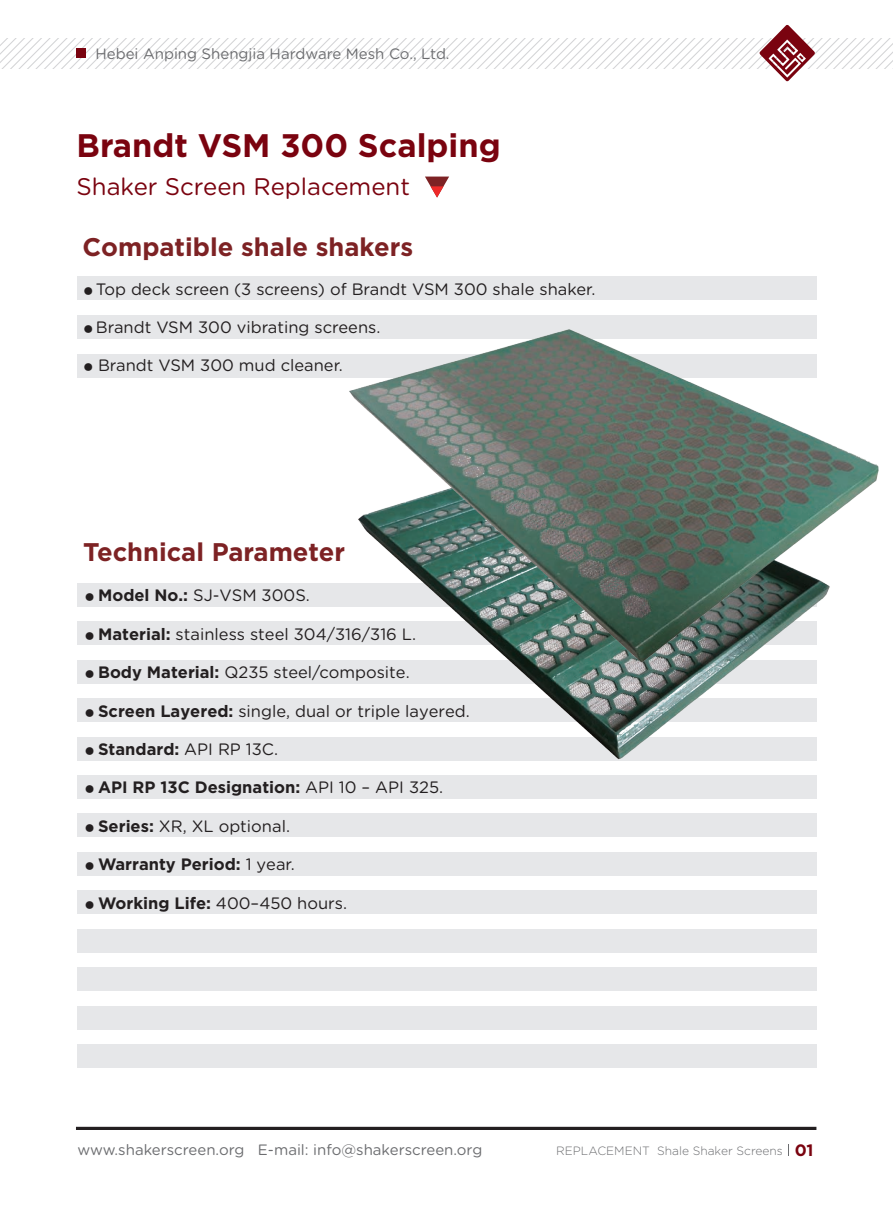
<style>
.page{position:relative;width:893px;height:1212px;background:#fff}
.page>*{position:absolute;margin:0;border:0;box-sizing:border-box;transform-origin:0 0}
.t1{font:700 32.55px "Gotham";color:#7a030f}
.t2{font:700 25.5px "Gotham";color:#7d2224}
.t3{font:24px "Gotham Rounded";color:#7a030f}
.t4{font:16.5px "Gotham Rounded";color:#231f20}
.t5{font:700 16.5px "Gotham";color:#231f20}
.t6{font:15px "Gotham Rounded";color:#6c6d70}
.t7{font:300 12px "Gotham Rounded";color:#6c6d70}
.s1{font-family:"Adobe Song Std";font-weight:300;font-size:10.5px}
.s2{font-family:"Gotham";font-weight:700}
.s3{font-family:"Gotham Rounded";font-weight:400}
.s4{font-family:"Gotham";font-weight:700;font-size:16.5px;color:#7a030f}
</style>
<div class="page">
<hr style="left:76px;top:1127px;width:740px;height:3px;background:#231f20">
<svg style="left:0;top:25px;width:893px;height:57px"></svg>
<svg style="left:788px;top:1144px;width:1px;height:12px"></svg>
<div style="left:77px;top:276px;width:739px;height:23px;background:#e6e7e9"></div>
<div style="left:77px;top:315px;width:739px;height:23px;background:#e6e7e9"></div>
<div style="left:77px;top:354px;width:739px;height:23px;background:#e6e7e9"></div>
<div style="left:77px;top:583px;width:739px;height:24px;background:#e6e7e9"></div>
<div style="left:77px;top:621px;width:739px;height:24px;background:#e6e7e9"></div>
<div style="left:77px;top:660px;width:739px;height:24px;background:#e6e7e9"></div>
<div style="left:77px;top:698px;width:739px;height:24px;background:#e6e7e9"></div>
<div style="left:77px;top:737px;width:739px;height:23px;background:#e6e7e9"></div>
<div style="left:77px;top:775px;width:739px;height:24px;background:#e6e7e9"></div>
<div style="left:77px;top:813px;width:739px;height:24px;background:#e6e7e9"></div>
<div style="left:77px;top:852px;width:739px;height:24px;background:#e6e7e9"></div>
<div style="left:77px;top:890px;width:739px;height:24px;background:#e6e7e9"></div>
<div style="left:77px;top:929px;width:739px;height:23px;background:#e6e7e9"></div>
<div style="left:77px;top:967px;width:739px;height:24px;background:#e6e7e9"></div>
<div style="left:77px;top:1005px;width:739px;height:24px;background:#e6e7e9"></div>
<div style="left:77px;top:1044px;width:739px;height:24px;background:#e6e7e9"></div>
<img style="left:325px;top:721px;width:492px;height:93px">
<img style="left:319px;top:276px;width:560px;height:445px">
<svg style="left:425px;top:177px;width:24px;height:21px"></svg>
<p class="t6" style="left:95px;top:43px;width:356px">Hebei Anping Shengjia Hardware Mesh Co., Ltd.</p>
<h1 class="t1" style="left:77px;top:126px;width:426px">Brandt VSM 300 Scalping</h1>
<h3 class="t3" style="left:77px;top:170px;width:335px">Shaker Screen Replacement</h3>
<h2 class="t2" style="left:83px;top:232px;width:332px">Compatible shale shakers</h2>
<p class="t4" style="left:83px;top:277px;width:514px"><span class="s1">●</span> Top deck screen (3 screens) of Brandt VSM 300 shale shaker.</p>
<p class="t4" style="left:83px;top:316px;width:299px"><span class="s1">●</span> Brandt VSM 300 vibrating screens.</p>
<p class="t4" style="left:83px;top:354px;width:261px"><span class="s1">●</span> Brandt VSM 300 mud cleaner.</p>
<h2 class="t2" style="left:83px;top:538px;width:263px">Technical Parameter</h2>
<p class="t4" style="left:84px;top:584px;width:227px"><span class="s1">●</span> <span class="s2">Model No.:</span> SJ-VSM 300S.</p>
<p class="t4" style="left:84px;top:623px;width:333px"><span class="s1">●</span> <span class="s2">Material:</span> stainless steel 304/316/316 L.</p>
<p class="t4" style="left:84px;top:661px;width:327px"><span class="s1">●</span> <span class="s2">Body Material:</span> Q235 steel/composite.</p>
<p class="t4" style="left:84px;top:699px;width:387px"><span class="s1">●</span> <span class="s2">Screen Layered:</span> single, dual or triple layered.</p>
<p class="t5" style="left:84px;top:740px;width:195px"><span class="s1">●</span> Standard: <span class="s3">API RP 13C.</span></p>
<p class="t5" style="left:84px;top:778px;width:360px"><span class="s1">●</span> API RP 13C Designation: <span class="s3">API 10 – API 325.</span></p>
<p class="t4" style="left:84px;top:815px;width:207px"><span class="s1">●</span> <span class="s2">Series:</span> XR, XL optional.</p>
<p class="t5" style="left:84px;top:855px;width:212px"><span class="s1">●</span> Warranty Period: <span class="s3">1 year.</span></p>
<p class="t4" style="left:84px;top:891px;width:264px"><span class="s1">●</span> <span class="s2">Working Life:</span> 400–450 hours.</p>
<p class="t6" style="left:77px;top:1139px;width:406px">www.shakerscreen.org E-mail: info@shakerscreen.org</p>
<p class="t7" style="left:556px;top:1142px;width:259px">REPLACEMENT Shale Shaker Screens <span class="s4">01</span></p>
</div>
